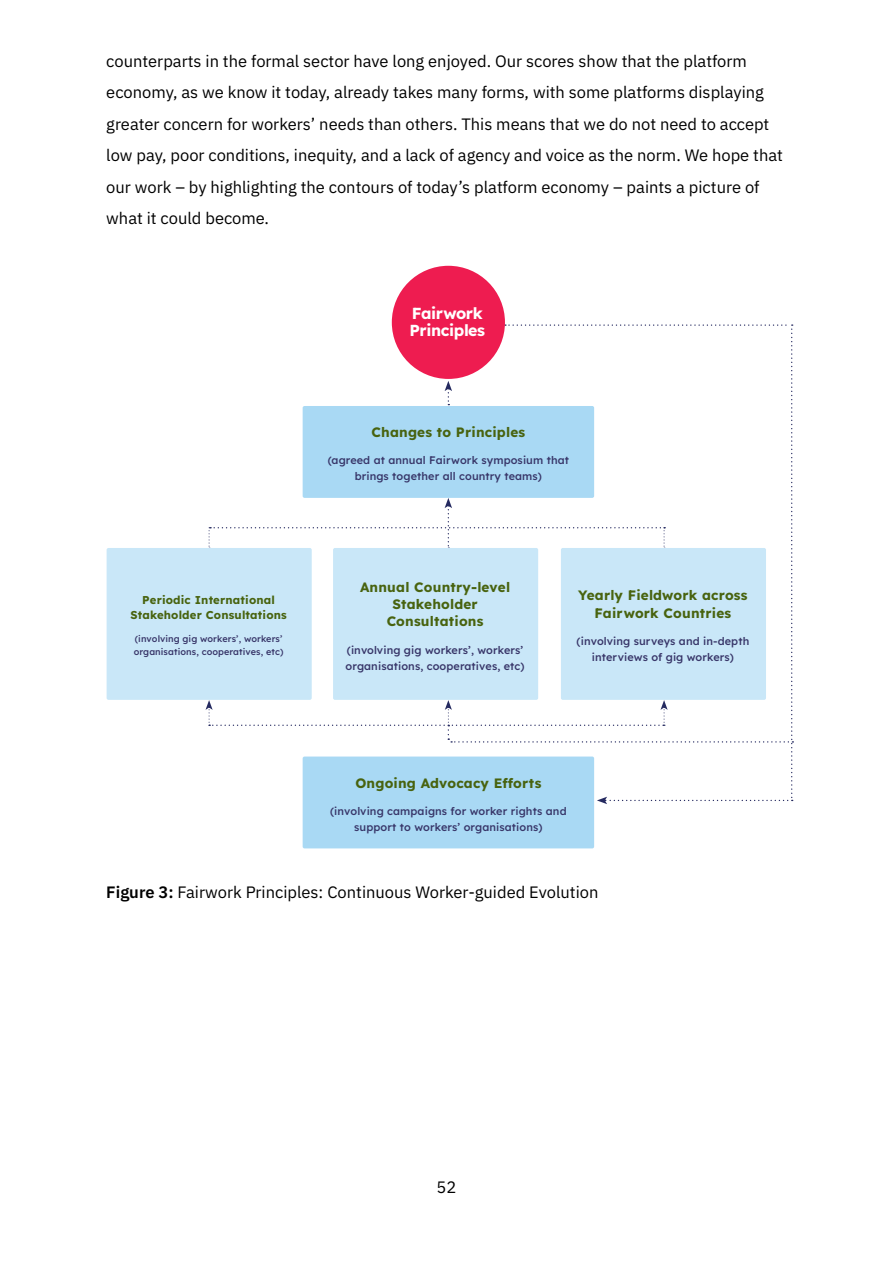
<style>
.page{position:relative;width:893px;height:1263px;background:#fff}
.page>*{position:absolute;margin:0;border:0;box-sizing:border-box;transform-origin:0 0}
.Body{font:16.5px/31.5px "IBM Plex Sans";color:#000}
.Sub_Heading{font:700 15.9px/17.2px "Lexend";letter-spacing:-.025em;color:#fff}
.Sub_Heading-2{font:700 13.65px/17.2px "Lexend";letter-spacing:.015em;color:#48630f;text-align:center}
.Sub_Heading-3{font:700 11.4px/14.4px "Lexend";letter-spacing:.015em;color:#48630f;text-align:center}
.Body_Text{font:500 10.8px/15.9px "Lexend";letter-spacing:.01em;color:#383669;text-align:center}
.Body_Text-2{font:500 9.15px/13.4px "Lexend";letter-spacing:.01em;color:#383669}
.s1{font-family:"IBM Plex Sans Sm Bld"}
</style>
<div class="page">
<div style="left:107px;top:548px;width:205px;height:152px;background:#c9e7f8;border-radius:2px"></div>
<div style="left:392px;top:266px;width:113px;height:113px;background:#ee1c50;border-radius:50%"></div>
<svg style="left:206px;top:324px;width:587px;height:480px"></svg>
<div style="left:303px;top:756px;width:291px;height:92px;background:#a9d9f4;border-radius:2px"></div>
<p class="Body" style="left:106px;top:44px;width:678px">counterparts in the formal sector have long enjoyed. Our scores show that the platform economy, as we know it today, already takes many forms, with some platforms displaying greater concern for workers’ needs than others. This means that we do not need to accept low pay, poor conditions, inequity, and a lack of agency and voice as the norm. We hope that our work – by highlighting the contours of today’s platform economy – paints a picture of what it could become.</p>
<p class="Sub_Heading" style="left:409px;top:304px;width:77px">Fairwork<br>Principles</p>
<p class="Sub_Heading-3" style="left:130px;top:592px;width:158px">Periodic International<br>Stakeholder Consultations</p>
<p class="Body_Text-2" style="left:134px;top:631px;width:151px">(involving gig workers’, workers’ organisations, cooperatives, etc)</p>
<p class="Sub_Heading-2" style="left:372px;top:423px;width:155px">Changes to Principles</p>
<p class="Body_Text" style="left:328px;top:452px;width:243px">(agreed at annual Fairwork symposium that brings together all country teams)</p>
<p class="Sub_Heading-2" style="left:360px;top:577px;width:152px">Annual Country-level<br>Stakeholder<br>Consultations</p>
<p class="Body_Text" style="left:346px;top:641px;width:180px;text-align:left">(involving gig workers’, workers’ organisations, cooperatives, etc)</p>
<p class="Sub_Heading-2" style="left:578px;top:586px;width:171px">Yearly Fieldwork across<br>Fairwork Countries</p>
<p class="Body_Text" style="left:577px;top:632px;width:174px">(involving surveys and in-depth interviews of gig workers)</p>
<p class="Sub_Heading-2" style="left:355px;top:773px;width:188px">Ongoing Advocacy Efforts</p>
<p class="Body_Text" style="left:330px;top:802px;width:238px">(involving campaigns for worker rights and support to workers’ organisations)</p>
<p class="Body" style="left:106px;top:875px;width:494px"><span class="s1">Figure 3:</span> Fairwork Principles: Continuous Worker-guided Evolution</p>
<p class="Body" style="left:437px;top:1170px;width:21px">52</p>
</div>
